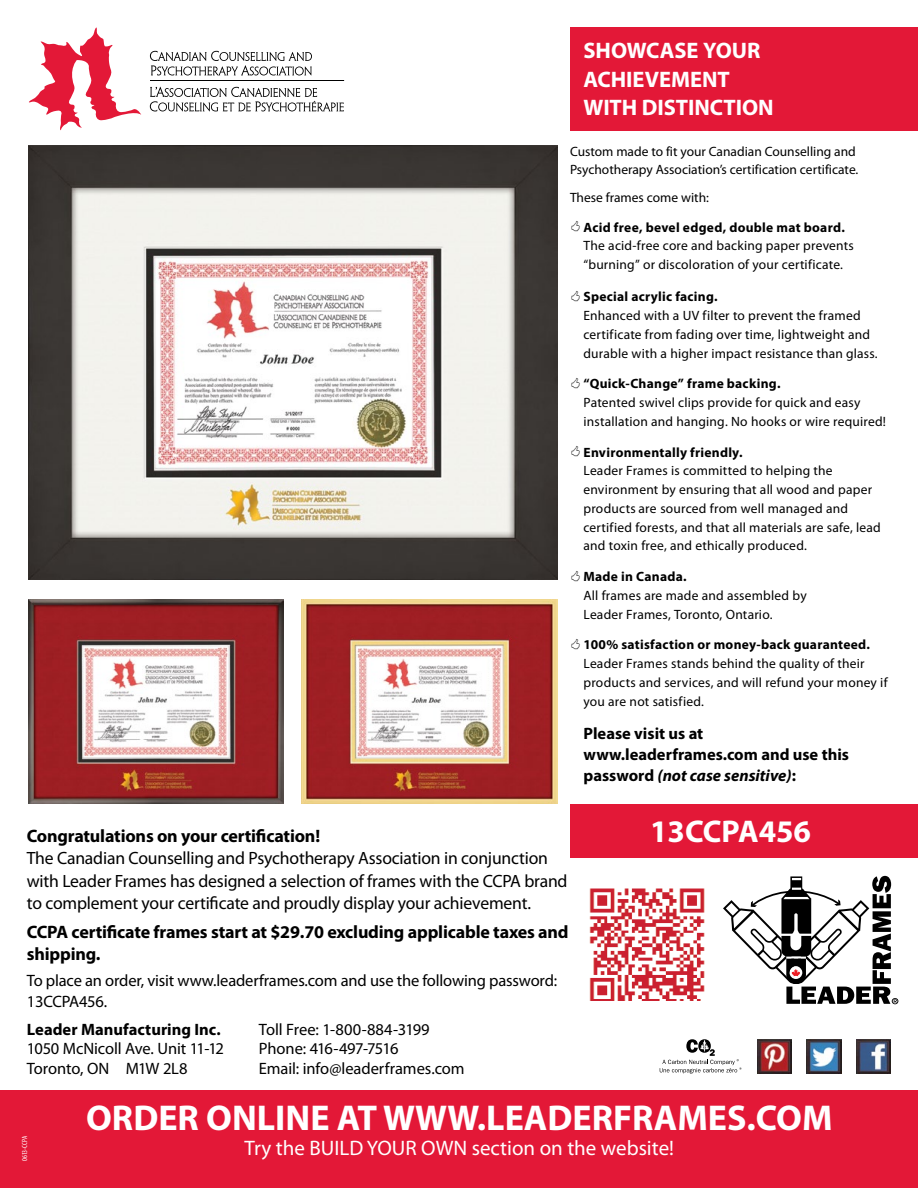
<style>
.page{position:relative;width:918px;height:1188px;background:#fff}
.page>*{position:absolute;margin:0;border:0;box-sizing:border-box;transform-origin:0 0}
.t1{font:700 36px "Myriad Pro";color:#fff}
.t2{font:700 31.5px "Myriad Pro";color:#fff}
.t3{font:700 22.5px/28.5px "Myriad Pro";color:#fff}
.t4{font:21px "Myriad Pro";color:#fff}
.t5{font:700 18px/22.5px "Myriad Pro";letter-spacing:-.01em;color:#000}
.t6{font:17.85px/22.5px "Myriad Pro";letter-spacing:-.01em;color:#000}
.t7{font:16.5px/19.5px "Myriad Pro";letter-spacing:-.01em;color:#000}
.t8{font:700 16.5px/21px "Myriad Pro";color:#000}
.t9{font:13.5px/18.8px "Myriad Pro";letter-spacing:.01em;color:#000}
.t10{font:700 13.5px "Myriad Pro";letter-spacing:.02em;color:#000}
.t11{font:condensed 7.5px "Myriad Pro";color:#fff}
.s1{font-style:italic}
</style>
<div class="page">
<div style="left:570px;top:27px;width:348px;height:103px;background:#e31837"></div>
<hr style="left:151px;top:81px;width:193px;height:1px;background:#000">
<svg style="left:150px;top:51px;width:162px;height:24px"></svg>
<svg style="left:150px;top:87px;width:194px;height:24px"></svg>
<svg style="left:29px;top:27px;width:112px;height:103px"></svg>
<div style="left:570px;top:804px;width:348px;height:53px;background:#e31837"></div>
<img style="left:589px;top:888px;width:116px;height:112px">
<svg style="left:724px;top:876px;width:174px;height:128px"></svg>
<svg style="left:660px;top:1039px;width:81px;height:35px"></svg>
<img style="left:856px;top:1039px;width:34px;height:35px">
<img style="left:807px;top:1039px;width:34px;height:35px">
<img style="left:757px;top:1039px;width:35px;height:35px">
<img style="left:28px;top:146px;width:529px;height:434px">
<img style="left:302px;top:600px;width:255px;height:204px">
<img style="left:28px;top:600px;width:256px;height:204px">
<div style="left:0;top:1091px;width:918px;height:97px;background:#e31837"></div>
<h3 class="t3" style="left:584px;top:36px;width:192px">SHOWCASE YOUR<br>ACHIEVEMENT<br>WITH DISTINCTION</h3>
<p class="t9" style="left:570px;top:142px;width:290px;line-height:18px">Custom made to fit your Canadian Counselling and<br>Psychotherapy Association’s certification certificate.</p>
<p class="t9" style="left:570px;top:188px;width:140px">These frames come with:</p>
<p class="t10" style="left:584px;top:218px;width:263px">Acid free, bevel edged, double mat board.</p>
<p class="t9" style="left:584px;top:236px;width:272px">The acid-free core and backing paper prevents “burning” or discoloration of your certificate.</p>
<p class="t10" style="left:584px;top:288px;width:136px">Special acrylic facing.</p>
<p class="t9" style="left:584px;top:306px;width:296px">Enhanced with a UV filter to prevent the framed certificate from fading over time, lightweight and durable with a higher impact resistance than glass.</p>
<p class="t10" style="left:584px;top:375px;width:199px">“Quick-Change” frame backing.</p>
<p class="t9" style="left:584px;top:393px;width:304px">Patented swivel clips provide for quick and easy installation and hanging. No hooks or wire required!</p>
<p class="t10" style="left:583px;top:443px;width:161px">Environmentally friendly.</p>
<p class="t9" style="left:583px;top:461px;width:299px">Leader Frames is committed to helping the environment by ensuring that all wood and paper products are sourced from well managed and certified forests, and that all materials are safe, lead and toxin free, and ethically produced.</p>
<p class="t10" style="left:583px;top:568px;width:105px">Made in Canada.</p>
<p class="t9" style="left:583px;top:586px;width:225px">All frames are made and assembled by<br>Leader Frames, Toronto, Ontario.</p>
<p class="t10" style="left:583px;top:636px;width:288px">100% satisfaction or money-back guaranteed.</p>
<p class="t9" style="left:583px;top:654px;width:306px">Leader Frames stands behind the quality of their products and services, and will refund your money if you are not satisfied.</p>
<p class="t8" style="left:583px;top:722px;width:267px">Please visit us at www.leaderframes.com and use this password <span class="s1">(not case sensitive)</span>:</p>
<h3 class="t5" style="left:27px;top:824px;width:295px">Congratulations on your certification!</h3>
<h2 class="t2" style="left:650px;top:811px;width:163px">13CCPA456</h2>
<h3 class="t6" style="left:27px;top:847px;width:542px">The Canadian Counselling and Psychotherapy Association in conjunction with Leader Frames has designed a selection of frames with the CCPA brand to complement your certificate and proudly display your achievement.</h3>
<h3 class="t5" style="left:27px;top:920px;width:543px">CCPA certificate frames start at $29.70 excluding applicable taxes and shipping.</h3>
<p class="t7" style="left:27px;top:970px;width:532px;line-height:21px">To place an order, visit www.leaderframes.com and use the following password:<br>13CCPA456.</p>
<p class="t8" style="left:27px;top:1018px;width:196px">Leader Manufacturing Inc.</p>
<p class="t7" style="left:27px;top:1039px;width:199px">1050 McNicoll Ave. Unit 11-12<br>Toronto, ON M1W 2L8</p>
<p class="t7" style="left:259px;top:1019px;width:207px">Toll Free: 1-800-884-3199<br>Phone: 416-497-7516<br>Email: info@leaderframes.com</p>
<p class="t11" style="left:20px;top:1161px;width:26px;rotate:-90deg">0613-CCPA</p>
<h1 class="t1" style="left:86px;top:1094px;width:748px">ORDER ONLINE AT WWW.LEADERFRAMES.COM</h1>
<h3 class="t4" style="left:245px;top:1135px;width:431px">Try the BUILD YOUR OWN section on the website!</h3>
</div>
